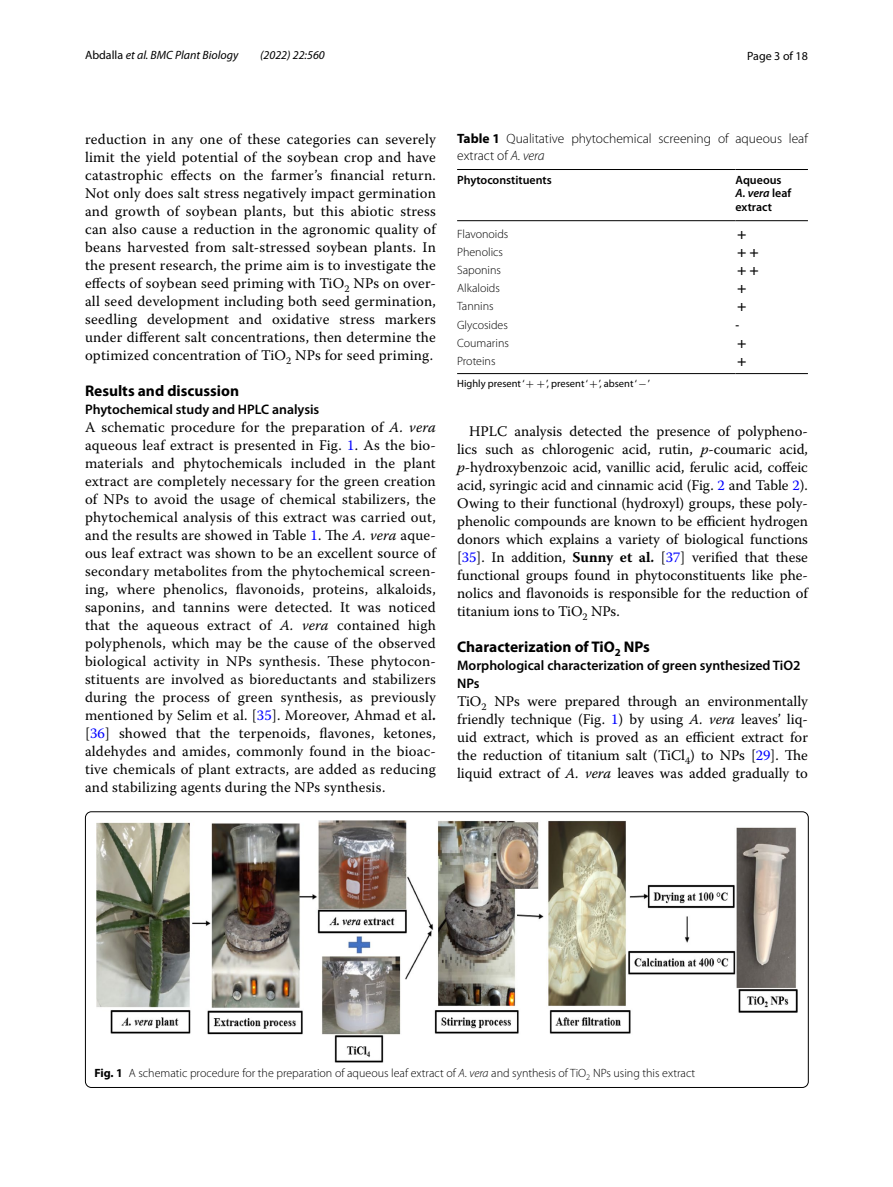
<style>
.page{position:relative;width:893px;height:1187px;background:#fff}
.page>*{position:absolute;margin:0;border:0;box-sizing:border-box;transform-origin:0 0}
.t1{font:700 15.45px "Myriad Pro";color:#000}
.t2{font:14.7px/18px "Warnock Pro";letter-spacing:.005em;color:#000;text-align:justify}
.t3{font:600 13.8px/18px "Myriad Pro";color:#000}
.t4{font:300 13.5px/16.5px "Myriad Pro";color:#000}
.t5{font:300 12px "Myriad Pro";color:#000}
.t6{font:600 12px/13.5px "Myriad Pro";color:#000}
.t7{font:italic 12px "Myriad Pro";color:#000}
.t8{font:12px "Myriad Pro";color:#000}
.t9{font:12px "SPSMTSYB Bold";color:#000}
.t10{font:10.5px "Myriad Pro";color:#000}
.s1{font-style:normal}
.s2{font-style:italic}
.s3{color:#00f}
.s4{font-weight:700}
.s5{font-family:"MTSY"}
</style>
<div class="page">
<img style="left:97px;top:820px;width:700px;height:241px">
<hr style="left:457px;top:169px;width:278px;height:1px;background:#000">
<hr style="left:457px;top:220px;width:278px;height:1px;background:#000">
<hr style="left:735px;top:169px;width:73px;height:1px;background:#000">
<hr style="left:735px;top:220px;width:73px;height:1px;background:#000">
<hr style="left:457px;top:373px;width:278px;height:1px;background:#000">
<hr style="left:735px;top:373px;width:73px;height:1px;background:#000">
<p class="t7" style="left:85px;top:48px;width:155px"><span class="s1">Abdalla</span> et al. BMC Plant Biology</p>
<p class="t7" style="left:260px;top:48px;width:66px">(2022) 22:560</p>
<p class="t8" style="left:747px;top:48px;width:62px">Page 3 of 18</p>
<p class="t2" style="left:85px;top:130px;width:352px">reduction in any one of these categories can severely limit the yield potential of the soybean crop and have catastrophic effects on the farmer’s financial return.<br>Not only does salt stress negatively impact germination and growth of soybean plants, but this abiotic stress can also cause a reduction in the agronomic quality of beans harvested from salt-stressed soybean plants. In the present research, the prime aim is to investigate the effects of soybean seed priming with TiO<sub>2</sub> NPs on over&shy;all seed development including both seed germination, seedling development and oxidative stress markers under different salt concentrations, then determine the optimized concentration of TiO<sub>2</sub> NPs for seed priming.</p>
<p class="t1" style="left:85px;top:380px;width:156px">Results and discussion</p>
<p class="t3" style="left:85px;top:400px;width:236px">Phytochemical study and HPLC analysis</p>
<p class="t2" style="left:85px;top:418px;width:352px">A schematic procedure for the preparation of <span class="s2">A. vera </span>aqueous leaf extract is presented in Fig. <span class="s3">1</span>. As the bio&shy;materials and phytochemicals included in the plant extract are completely necessary for the green creation of NPs to avoid the usage of chemical stabilizers, the phytochemical analysis of this extract was carried out, and the results are showed in Table <span class="s3">1</span>. The <span class="s2">A. vera</span> aque&shy;ous leaf extract was shown to be an excellent source of secondary metabolites from the phytochemical screen&shy;ing, where phenolics, flavonoids, proteins, alkaloids, saponins, and tannins were detected. It was noticed that the aqueous extract of <span class="s2">A. vera</span> contained high polyphenols, which may be the cause of the observed biological activity in NPs synthesis. These phytocon&shy;stituents are involved as bioreductants and stabilizers during the process of green synthesis, as previously mentioned by Selim et al. [<span class="s3">35</span>]. Moreover, Ahmad et al<span class="s4">. </span>[<span class="s3">36</span>] showed that the terpenoids, flavones, ketones, aldehydes and amides, commonly found in the bioac&shy;tive chemicals of plant extracts, are added as reducing and stabilizing agents during the NPs synthesis.</p>
<p class="t2" style="left:457px;top:422px;width:352px;text-indent:12px">HPLC analysis detected the presence of polypheno&shy;lics such as chlorogenic acid, rutin, <span class="s2">p</span>-coumaric acid, <span class="s2">p</span>-hydroxybenzoic acid, vanillic acid, ferulic acid, coffeic acid, syringic acid and cinnamic acid (Fig. <span class="s3">2</span> and Table <span class="s3">2</span>).<br>Owing to their functional (hydroxyl) groups, these poly&shy;phenolic compounds are known to be efficient hydrogen donors which explains a variety of biological functions [<span class="s3">35</span>]. In addition, <span class="s4">Sunny et al.</span> [<span class="s3">37</span>] verified that these functional groups found in phytoconstituents like phe&shy;nolics and flavonoids is responsible for the reduction of titanium ions to TiO<sub>2</sub> NPs.</p>
<p class="t4" style="left:457px;top:130px;width:352px"><span class="s4">Table 1</span> Qualitative phytochemical screening of aqueous leaf extract of <span class="s2">A. vera</span></p>
<p class="t6" style="left:457px;top:173px;width:96px">Phytoconstituents</p>
<p class="t6" style="left:735px;top:173px;width:57px">Aqueous<br><span class="s2">A. vera</span> leaf extract</p>
<p class="t5" style="left:457px;top:227px;width:53px">Flavonoids</p>
<p class="t9" style="left:737px;top:227px;width:11px">+</p>
<p class="t5" style="left:457px;top:245px;width:47px">Phenolics</p>
<p class="t9" style="left:737px;top:245px;width:23px">+ +</p>
<p class="t5" style="left:457px;top:263px;width:45px">Saponins</p>
<p class="t9" style="left:737px;top:263px;width:23px">+ +</p>
<p class="t5" style="left:457px;top:282px;width:44px">Alkaloids</p>
<p class="t9" style="left:737px;top:281px;width:11px">+</p>
<p class="t5" style="left:457px;top:300px;width:38px">Tannins</p>
<p class="t9" style="left:737px;top:299px;width:11px">+</p>
<p class="t5" style="left:457px;top:318px;width:52px">Glycosides</p>
<p class="t6" style="left:735px;top:317px;width:5px">-</p>
<p class="t5" style="left:457px;top:336px;width:53px">Coumarins</p>
<p class="t9" style="left:737px;top:335px;width:11px">+</p>
<p class="t5" style="left:457px;top:354px;width:40px">Proteins</p>
<p class="t9" style="left:737px;top:354px;width:11px">+</p>
<p class="t10" style="left:457px;top:377px;width:194px">Highly present ‘<span class="s5">+ +</span>’, present ‘<span class="s5">+</span>’, absent ‘<span class="s5">−</span>’</p>
<p class="t1" style="left:457px;top:637px;width:194px">Characterization of TiO<sub>2</sub> NPs</p>
<p class="t3" style="left:457px;top:656px;width:345px">Morphological characterization of green synthesized TiO2<br>NPs</p>
<p class="t2" style="left:457px;top:692px;width:352px">TiO<sub>2</sub> NPs were prepared through an environmentally friendly technique (Fig. <span class="s3">1</span>) by using <span class="s2">A. vera</span> leaves’ liq&shy;uid extract, which is proved as an efficient extract for the reduction of titanium salt (TiCl<sub>4</sub>) to NPs [<span class="s3">29</span>]. The liquid extract of <span class="s2">A. vera</span> leaves was added gradually to</p>
<p class="t5" style="left:94px;top:1066px;width:602px"><span class="s4">Fig. 1</span> A schematic procedure for the preparation of aqueous leaf extract of <span class="s2">A. vera</span> and synthesis of TiO<sub>2</sub> NPs using this extract</p>
</div>
